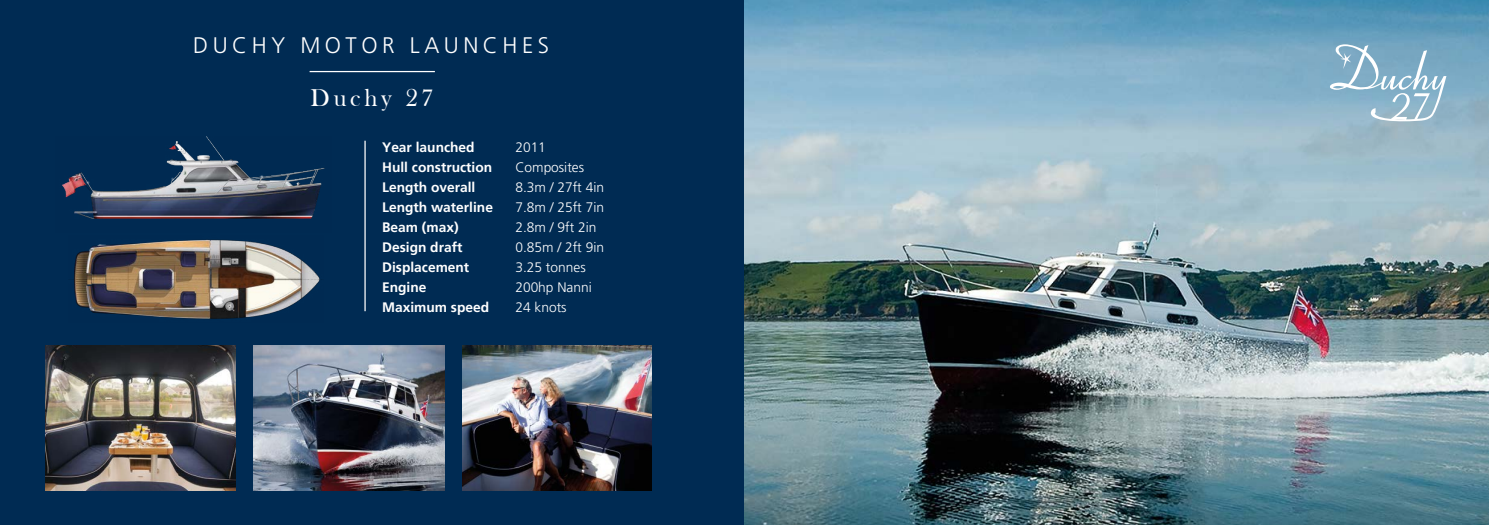
<style>
.page{position:relative;width:1489px;height:525px;background:#fff}
.page>*{position:absolute;margin:0;border:0;box-sizing:border-box;transform-origin:0 0}
.t1{font:25px "Bask Old Face";letter-spacing:.15em;color:#fff}
.t2{font:300 22.5px "Frutiger";letter-spacing:.2em;color:#fff}
.t3{font:700 13.75px/20px "Frutiger";color:#fff}
.t4{font:300 13.75px/20px "Frutiger";color:#fff}
</style>
<div class="page">
<div style="left:0;top:0;width:1488px;height:524px;background:#002b53"></div>
<img style="left:744px;top:0;width:744px;height:524px">
<svg style="left:1329px;top:44px;width:117px;height:77px;background:#95bace"></svg>
<img style="left:62px;top:137px;width:263px;height:82px">
<img style="left:73px;top:239px;width:247px;height:80px">
<hr style="left:309px;top:71px;width:126px;height:1px;background:#fff">
<hr style="left:364px;top:141px;width:1px;height:170px;background:#fff">
<img style="left:45px;top:345px;width:190px;height:145px">
<img style="left:254px;top:345px;width:190px;height:145px">
<img style="left:462px;top:345px;width:189px;height:145px">
<h2 class="t2" style="left:193px;top:33px;width:357px">DUCHY MOTOR LAUNCHES</h2>
<h1 class="t1" style="left:310px;top:84px;width:125px">Duchy 27</h1>
<p class="t3" style="left:382px;top:137px;width:112px">Year launched<br>Hull construction<br>Length overall<br>Length waterline<br>Beam (max)<br>Design draft<br>Displacement<br>Engine<br>Maximum speed</p>
<p class="t4" style="left:515px;top:137px;width:90px">2011<br>Composites<br>8.3m / 27ft 4in<br>7.8m / 25ft 7in<br>2.8m / 9ft 2in<br>0.85m / 2ft 9in<br>3.25 tonnes<br>200hp Nanni<br>24 knots</p>
</div>
